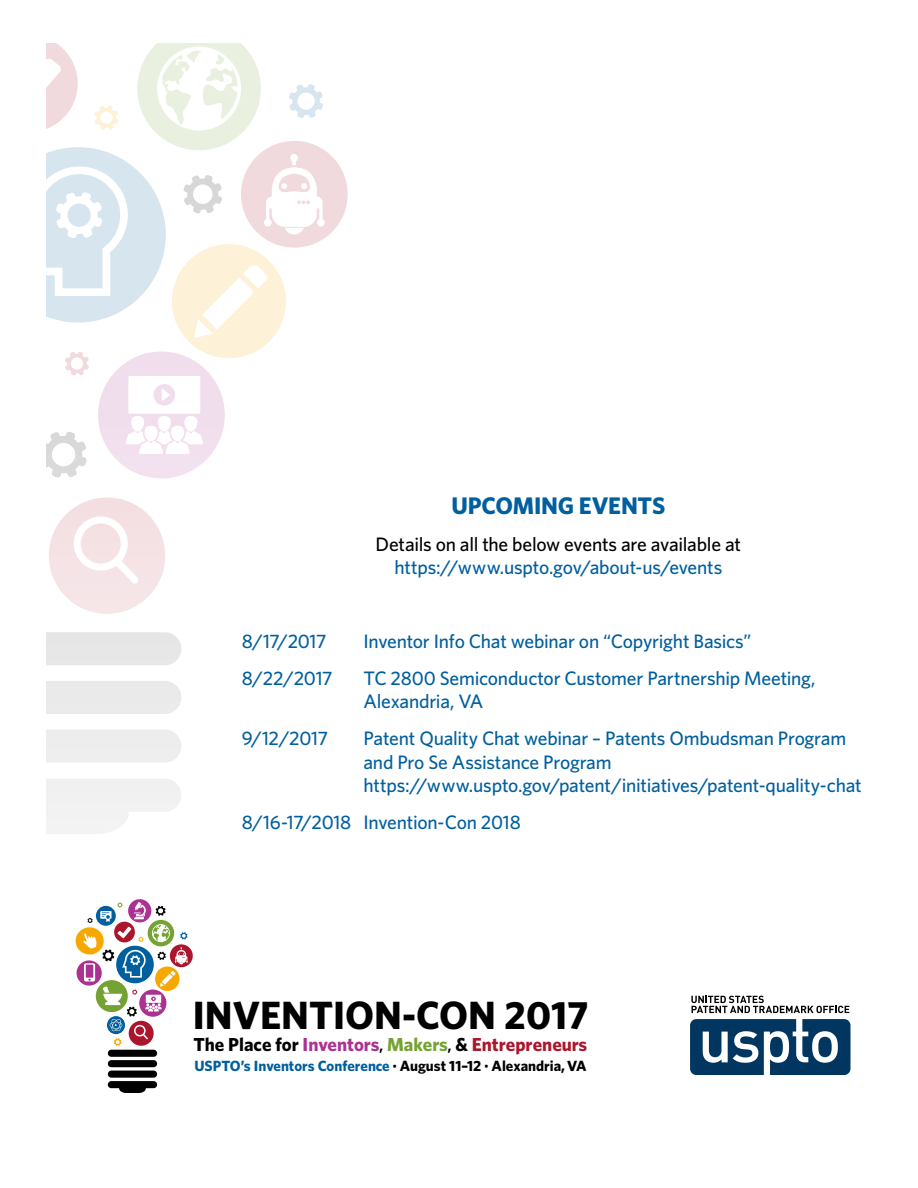
<style>
.page{position:relative;width:918px;height:1188px;background:#fff}
.page>*{position:absolute;margin:0;border:0;box-sizing:border-box;transform-origin:0 0}
.t1{font:700 39.6px "Whitney";color:#010101}
.t2{font:700 24px "Whitney";letter-spacing:-.005em;color:#005f9e}
.t3{font:500 19.5px/23.4px "Whitney";letter-spacing:-.015em;color:#005f9e}
.t4{font:500 19.5px "Whitney";letter-spacing:-.015em;color:#000}
.t5{font:700 18.75px "Whitney";color:#ac162c}
.t6{font:700 14.85px "Whitney";color:#005f9e}
.s1{color:#010101}
.s2{color:#ab3192}
.s3{font-size:13.65px;color:#010101}
.s4{color:#74a333}
.s5{font-size:8.25px;color:#010101}
</style>
<div class="page">
<div style="left:46px;top:632px;width:135px;height:33px;background:#e7e7e7"></div>
<div style="left:46px;top:681px;width:135px;height:33px;background:#eaeaea"></div>
<div style="left:46px;top:730px;width:135px;height:32px;background:#ededed"></div>
<svg style="left:46px;top:779px;width:135px;height:55px"></svg>
<svg style="left:46px;top:431px;width:41px;height:47px"></svg>
<svg style="left:65px;top:351px;width:24px;height:25px"></svg>
<div style="left:172px;top:244px;width:114px;height:114px;background:#fdf1d7;border-radius:50%"></div>
<div style="left:98px;top:352px;width:127px;height:126px;background:#f1deed;border-radius:50%"></div>
<div style="left:131px;top:416px;width:13px;height:15px;background:#fff;border-radius:6px"></div>
<div style="left:158px;top:416px;width:13px;height:15px;background:#fff;border-radius:6px"></div>
<div style="left:184px;top:416px;width:13px;height:15px;background:#fff;border-radius:6px"></div>
<div style="left:145px;top:426px;width:13px;height:15px;background:#fff;border-radius:6px"></div>
<svg style="left:126px;top:431px;width:77px;height:23px"></svg>
<div style="left:171px;top:426px;width:13px;height:15px;background:#fff;border-radius:6px"></div>
<svg style="left:128px;top:376px;width:72px;height:38px;background:#fdfafc"></svg>
<div style="left:241px;top:141px;width:107px;height:107px;background:#f1dadd;border-radius:50%"></div>
<div style="left:49px;top:497px;width:116px;height:117px;background:#f5e3e6;border-radius:50%"></div>
<svg style="left:74px;top:516px;width:64px;height:68px"></svg>
<svg style="left:46px;top:44px;width:279px;height:294px"></svg>
<div style="left:108px;top:1050px;width:49px;height:7px;background:#010101;border-radius:4px"></div>
<div style="left:108px;top:1060px;width:49px;height:7px;background:#010101;border-radius:4px"></div>
<div style="left:108px;top:1071px;width:49px;height:7px;background:#010101;border-radius:4px"></div>
<svg style="left:108px;top:1081px;width:49px;height:12px"></svg>
<svg style="left:170px;top:944px;width:23px;height:23px"></svg>
<svg style="left:128px;top:899px;width:23px;height:23px"></svg>
<div style="left:76px;top:927px;width:28px;height:27px;background:#f7a800;border-radius:50%"></div>
<div style="left:77px;top:960px;width:25px;height:26px;background:#ab3192;border-radius:50%"></div>
<svg style="left:83px;top:902px;width:105px;height:144px"></svg>
<svg style="left:690px;top:1019px;width:160px;height:56px"></svg>
<svg style="left:691px;top:996px;width:158px;height:17px"></svg>
<p class="t2" style="left:451px;top:489px;width:215px">UPCOMING EVENTS</p>
<p class="t4" style="left:376px;top:531px;width:367px">Details on all the below events are available at</p>
<p class="t3" style="left:394px;top:555px;width:330px">https://www.uspto.gov/about-us/events</p>
<p class="t3" style="left:242px;top:629px;width:86px">8/17/2017</p>
<p class="t3" style="left:363px;top:629px;width:389px">Inventor Info Chat webinar on “Copyright Basics”</p>
<p class="t3" style="left:242px;top:666px;width:92px">8/22/2017</p>
<p class="t3" style="left:363px;top:666px;width:454px">TC 2800 Semiconductor Customer Partnership Meeting,<br>Alexandria, VA</p>
<p class="t3" style="left:242px;top:726px;width:88px">9/12/2017</p>
<p class="t3" style="left:363px;top:726px;width:500px">Patent Quality Chat webinar – Patents Ombudsman Program and Pro Se Assistance Program https://www.uspto.gov/patent/initiatives/patent-quality-chat</p>
<p class="t3" style="left:242px;top:810px;width:280px">8/16-17/2018 Invention-Con 2018</p>
<h1 class="t1" style="left:193px;top:989px;width:397px">INVENTION-CON 2017</h1>
<p class="t5" style="left:194px;top:1032px;width:395px"><span class="s1">The Place for</span> <span class="s2">Inventors</span><span class="s3">,</span> <span class="s4">Makers</span><span class="s3">,</span> <span class="s1">&amp;</span> Entrepreneurs</p>
<p class="t6" style="left:194px;top:1056px;width:394px">USPTO’s Inventors Conference <span class="s5">•</span> <span class="s1">August 11–12</span> <span class="s5">•</span> <span class="s1">Alexandria, VA</span></p>
</div>
